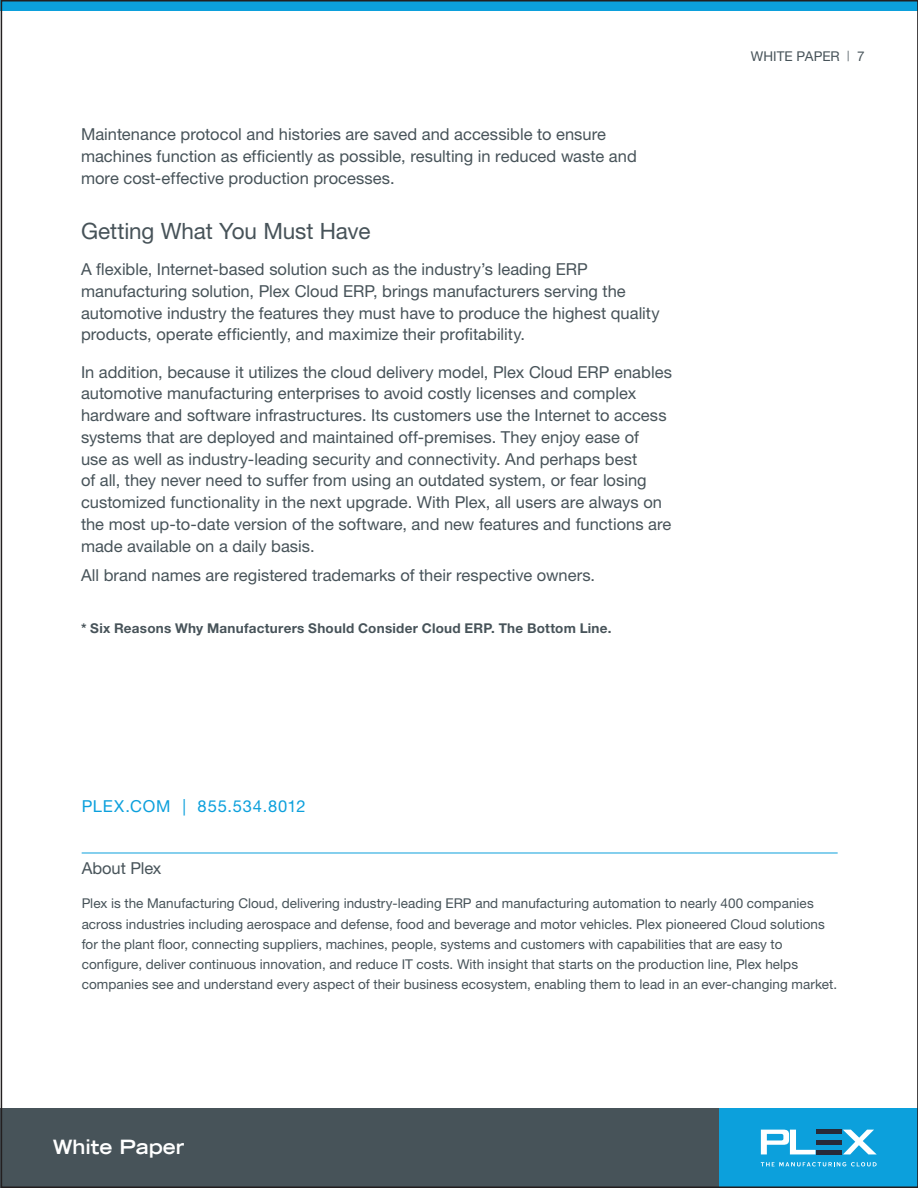
<style>
.page{position:relative;width:918px;height:1188px;background:#fff}
.page>*{position:absolute;margin:0;border:0;box-sizing:border-box;transform-origin:0 0}
.subhead{font:22.5px "Helvetica Neue LT Pro";letter-spacing:-.005em;color:#475359}
.t1{font:700 expanded 19.5px "Trade Gothic LT";color:#fff}
.copy{font:16.5px/21.8px "Helvetica Neue LT Pro";color:#475359}
.copy-last{font:16.5px "Helvetica Neue LT Pro";color:#475359}
.t2{font:16.5px "Helvetica Neue LT Pro";letter-spacing:.05em;color:#0ca0dc}
.asset{font:13.5px/20.2px "Helvetica Neue LT Pro";letter-spacing:.005em;color:#475359}
.copy-2{font:700 13.5px "Helvetica Neue LT Pro";letter-spacing:.02em;color:#475359}
.s1{font-size:10.5px}
</style>
<div class="page">
<div style="left:1px;top:1108px;width:734px;height:80px;background:#475359"></div>
<div style="left:719px;top:1108px;width:199px;height:80px;background:#0ca0dc"></div>
<svg style="left:761px;top:1130px;width:55px;height:24px"></svg>
<svg style="left:843px;top:1130px;width:33px;height:24px"></svg>
<hr style="left:816px;top:1150px;width:26px;height:4px;background:#282a38">
<hr style="left:816px;top:1130px;width:26px;height:4px;background:#282a38">
<div style="left:816px;top:1140px;width:26px;height:5px;background:#282a38"></div>
<svg style="left:761px;top:1162px;width:116px;height:4px"></svg>
<div style="left:1px;top:0;width:917px;height:11px;background:#0ca0dc"></div>
<hr style="left:82px;top:853px;width:756px;height:1px;background:#0ca0dc">
<p class="copy" style="left:81px;top:123px;width:557px">Maintenance protocol and histories are saved and accessible to ensure machines function as efficiently as possible, resulting in reduced waste and more cost-effective production processes.</p>
<p class="subhead" style="left:81px;top:217px;width:291px">Getting What You Must Have</p>
<p class="copy" style="left:81px;top:258px;width:580px">A flexible, Internet-based solution such as the industry’s leading ERP manufacturing solution, Plex Cloud ERP, brings manufacturers serving the automotive industry the features they must have to produce the highest quality products, operate efficiently, and maximize their profitability.</p>
<p class="copy" style="left:81px;top:361px;width:592px">In addition, because it utilizes the cloud delivery model, Plex Cloud ERP enables automotive manufacturing enterprises to avoid costly licenses and complex hardware and software infrastructures. Its customers use the Internet to access systems that are deployed and maintained off-premises. They enjoy ease of<br>use as well as industry-leading security and connectivity. And perhaps best<br>of all, they never need to suffer from using an outdated system, or fear losing customized functionality in the next upgrade. With Plex, all users are always on the most up-to-date version of the software, and new features and functions are made available on a daily basis.</p>
<p class="copy-last" style="left:81px;top:565px;width:516px">All brand names are registered trademarks of their respective owners.</p>
<p class="copy-2" style="left:81px;top:620px;width:532px">* Six Reasons Why Manufacturers Should Consider Cloud ERP. The Bottom Line.</p>
<p class="t2" style="left:82px;top:796px;width:226px">PLEX.COM | 855.534.8012</p>
<p class="asset" style="left:751px;top:46px;width:115px">WHITE PAPER <span class="s1">|</span> 7</p>
<p class="copy" style="left:82px;top:856px;width:81px">About Plex</p>
<p class="asset" style="left:82px;top:893px;width:757px">Plex is the Manufacturing Cloud, delivering industry-leading ERP and manufacturing automation to nearly 400 companies across industries including aerospace and defense, food and beverage and motor vehicles. Plex pioneered Cloud solutions for the plant floor, connecting suppliers, machines, people, systems and customers with capabilities that are easy to configure, deliver continuous innovation, and reduce IT costs. With insight that starts on the production line, Plex helps companies see and understand every aspect of their business ecosystem, enabling them to lead in an ever-changing market.</p>
<p class="t1" style="left:53px;top:1134px;width:133px">White Paper</p>
</div>
